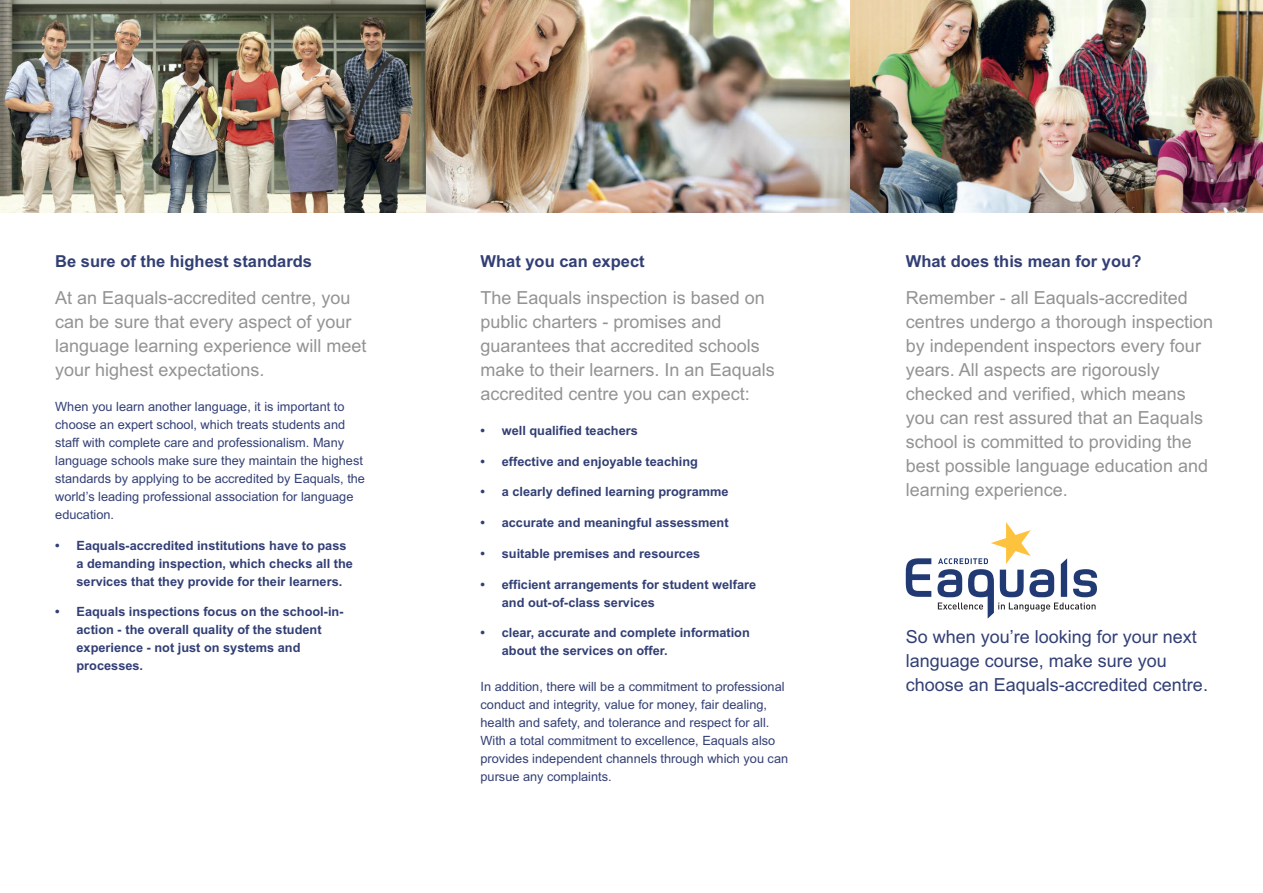
<style>
.page{position:relative;width:1263px;height:893px;background:#fff}
.page>*{position:absolute;margin:0;border:0;box-sizing:border-box;transform-origin:0 0}
.t1{font:18px/24px "Arial";color:#939393}
.t2{font:18px/24px "Arial";color:#323f75}
.t3{font:700 16.5px "Arial";color:#323f75}
.t4{font:12.75px/18px "Arial";color:#323f75}
.t5{font:700 12.75px/18px "Arial";color:#323f75}
</style>
<div class="page">
<img style="left:0;top:0;width:1263px;height:213px">
<svg style="left:906px;top:522px;width:191px;height:97px"></svg>
<p class="t3" style="left:55px;top:252px;width:258px">Be sure of the highest standards</p>
<p class="t1" style="left:55px;top:286px;width:313px">At an Eaquals-accredited centre, you can be sure that every aspect of your language learning experience will meet your highest expectations.</p>
<p class="t4" style="left:55px;top:397px;width:311px">When you learn another language, it is important to choose an expert school, which treats students and staff with complete care and professionalism. Many language schools make sure they maintain the highest standards by applying to be accredited by Eaquals, the world’s leading professional association for language education.</p>
<p class="t5" style="left:77px;top:536px;width:278px;text-indent:-21px">• Eaquals-accredited institutions have to pass a demanding inspection, which checks all the services that they provide for their learners.</p>
<p class="t5" style="left:77px;top:603px;width:269px;text-indent:-21px">• Eaquals inspections focus on the school-in&shy;action - the overall quality of the student experience - not just on systems and processes.</p>
<p class="t3" style="left:480px;top:252px;width:166px">What you can expect</p>
<p class="t1" style="left:480px;top:286px;width:296px">The Eaquals inspection is based on public charters - promises and guarantees that accredited schools make to their learners. In an Eaquals accredited centre you can expect:</p>
<p class="t5" style="left:480px;top:421px;width:159px">• well qualified teachers</p>
<p class="t5" style="left:480px;top:452px;width:219px">• effective and enjoyable teaching</p>
<p class="t5" style="left:480px;top:483px;width:250px">• a clearly defined learning programme</p>
<p class="t5" style="left:480px;top:514px;width:250px">• accurate and meaningful assessment</p>
<p class="t5" style="left:480px;top:545px;width:221px">• suitable premises and resources</p>
<p class="t5" style="left:502px;top:575px;width:256px;text-indent:-21px">• efficient arrangements for student welfare and out-of-class services</p>
<p class="t5" style="left:502px;top:624px;width:249px;text-indent:-21px">• clear, accurate and complete information about the services on offer.</p>
<p class="t4" style="left:480px;top:677px;width:309px">In addition, there will be a commitment to professional conduct and integrity, value for money, fair dealing, health and safety, and tolerance and respect for all.<br>With a total commitment to excellence, Eaquals also provides independent channels through which you can pursue any complaints.</p>
<p class="t3" style="left:906px;top:252px;width:237px">What does this mean for you?</p>
<p class="t1" style="left:906px;top:286px;width:309px">Remember - all Eaquals-accredited centres undergo a thorough inspection by independent inspectors every four years. All aspects are rigorously checked and verified, which means you can rest assured that an Eaquals school is committed to providing the best possible language education and learning experience.</p>
<p class="t2" style="left:906px;top:625px;width:304px">So when you’re looking for your next language course, make sure you choose an Eaquals-accredited centre.</p>
</div>
